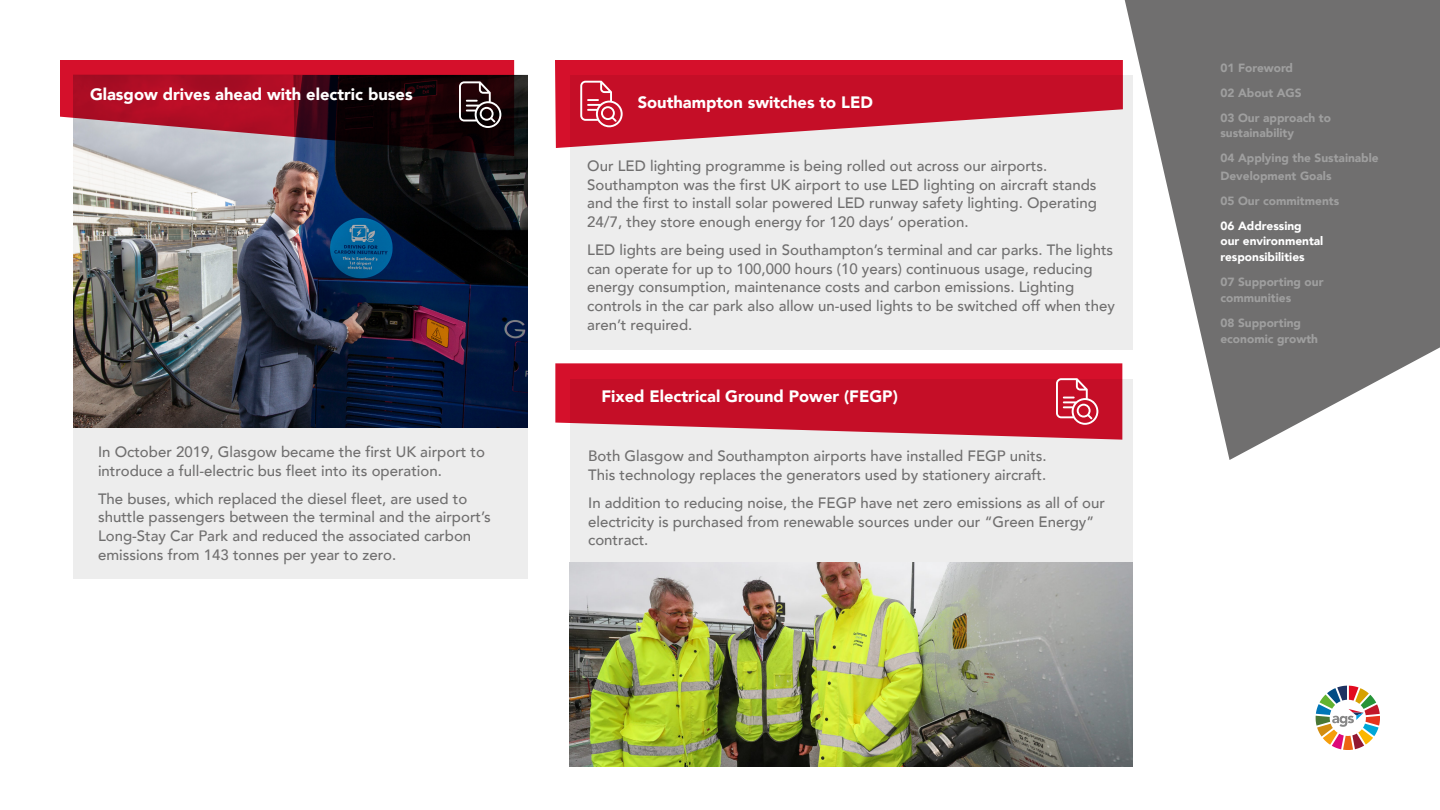
<style>
.page{position:relative;width:1440px;height:810px;background:#fff}
.page>*{position:absolute;margin:0;border:0;box-sizing:border-box;transform-origin:0 0}
.t1{font:900 16.5px "Avenir";color:#fff}
.t2{font:500 15px/18.8px "Avenir";color:#706f6f}
.t3{font:900 11.93px/24.8px "Avenir";color:#9f9f9f}
.t4{font:900 11.93px/15.8px "Avenir";color:#fff}
</style>
<div class="page">
<svg style="left:1316px;top:686px;width:64px;height:64px"></svg>
<svg style="left:1122px;top:0;width:318px;height:460px;fill:#706f6f"></svg>
<div style="left:570px;top:380px;width:562px;height:211px;background:#ededed"></div>
<img style="left:570px;top:562px;width:562px;height:204px">
<div style="left:74px;top:75px;width:454px;height:504px;background:#ededed"></div>
<img style="left:74px;top:75px;width:454px;height:353px">
<div style="left:570px;top:75px;width:562px;height:275px;background:#ededed"></div>
<svg style="left:555px;top:60px;width:568px;height:88px;fill:#c50e27"></svg>
<svg style="left:60px;top:60px;width:454px;height:96px;background:#7e2b3a"></svg>
<svg style="left:580px;top:81px;width:43px;height:46px;background:#d34b5d"></svg>
<svg style="left:555px;top:363px;width:567px;height:77px;background:#ce2c42"></svg>
<p class="t1" style="left:90px;top:80px;width:324px">Glasgow drives ahead with electric buses</p>
<p class="t1" style="left:638px;top:88px;width:237px">Southampton switches to LED</p>
<p class="t2" style="left:587px;top:156px;width:511px">Our LED lighting programme is being rolled out across our airports.<br>Southampton was the first UK airport to use LED lighting on aircraft stands and the first to install solar powered LED runway safety lighting. Operating 24/7, they store enough energy for 120 days’ operation.</p>
<p class="t2" style="left:587px;top:240px;width:529px">LED lights are being used in Southampton’s terminal and car parks. The lights can operate for up to 100,000 hours (10 years) continuous usage, reducing energy consumption, maintenance costs and carbon emissions. Lighting controls in the car park also allow un-used lights to be switched off when they aren’t required.</p>
<p class="t2" style="left:98px;top:442px;width:389px">In October 2019, Glasgow became the first UK airport to introduce a full-electric bus fleet into its operation.</p>
<p class="t2" style="left:98px;top:488px;width:394px">The buses, which replaced the diesel fleet, are used to shuttle passengers between the terminal and the airport’s Long-Stay Car Park and reduced the associated carbon emissions from 143 tonnes per year to zero.</p>
<p class="t1" style="left:601px;top:382px;width:298px">Fixed Electrical Ground Power (FEGP)</p>
<p class="t2" style="left:588px;top:446px;width:460px">Both Glasgow and Southampton airports have installed FEGP units.<br>This technology replaces the generators used by stationery aircraft.</p>
<p class="t2" style="left:588px;top:492px;width:518px">In addition to reducing noise, the FEGP have net zero emissions as all of our electricity is purchased from renewable sources under our “Green Energy” contract.</p>
<p class="t3" style="left:1220px;top:55px;width:112px">01 Foreword<br>02 About AGS<br>03 Our approach to</p>
<p class="t3" style="left:1220px;top:121px;width:75px">sustainability</p>
<p class="t3" style="left:1220px;top:149px;width:160px;line-height:17.6px">04 Applying the Sustainable<br>Development Goals</p>
<p class="t4" style="left:1220px;top:217px;width:104px">06 Addressing our environmental responsibilities</p>
<p class="t3" style="left:1220px;top:188px;width:120px">05 Our commitments</p>
<p class="t3" style="left:1220px;top:274px;width:105px;line-height:15.8px">07 Supporting our communities</p>
<p class="t3" style="left:1220px;top:314px;width:99px;line-height:15.8px">08 Supporting economic growth</p>
</div>
